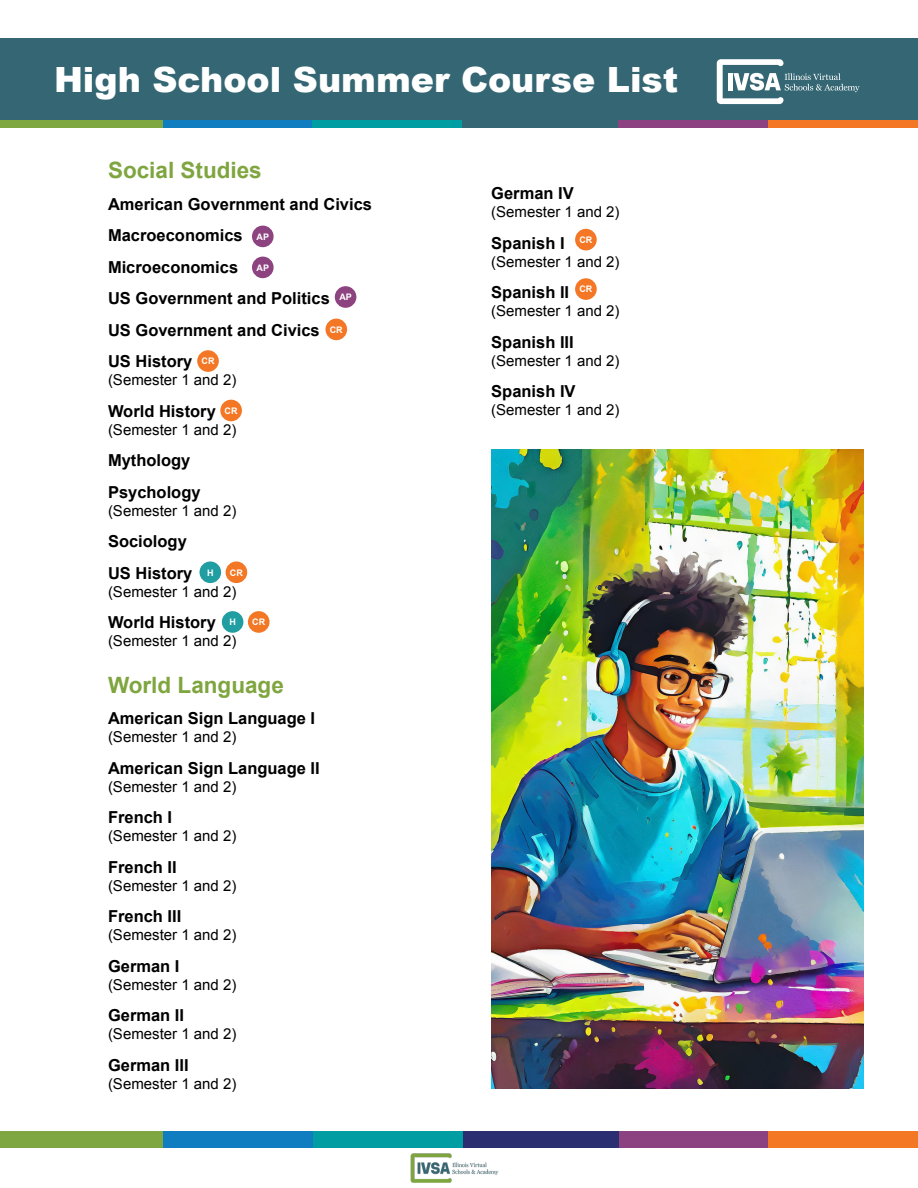
<style>
.page{position:relative;width:918px;height:1188px;background:#fff}
.page>*{position:absolute;margin:0;border:0;box-sizing:border-box;transform-origin:0 0}
.t1{font:900 34.8px "Arial";color:#fff}
.t2{font:700 22.5px "Arial";color:#7fa53f}
.t3{font:700 16.5px "Arial";color:#000}
.t4{font:15px "Arial";color:#000}
.t5{font:700 9px "Arial";color:#fff}
</style>
<div class="page">
<div style="left:0;top:38px;width:918px;height:83px;background:#356673"></div>
<div style="left:0;top:121px;width:163px;height:7px;background:#7ea742"></div>
<div style="left:462px;top:121px;width:157px;height:7px;background:#356673"></div>
<div style="left:163px;top:121px;width:149px;height:7px;background:#107dc1"></div>
<div style="left:312px;top:121px;width:150px;height:7px;background:#009ea2"></div>
<div style="left:619px;top:121px;width:149px;height:7px;background:#8c4280"></div>
<div style="left:768px;top:121px;width:150px;height:7px;background:#f37724"></div>
<div style="left:0;top:1131px;width:163px;height:16px;background:#7ea742"></div>
<div style="left:463px;top:1131px;width:156px;height:16px;background:#2b2e70"></div>
<div style="left:163px;top:1131px;width:150px;height:16px;background:#107dc1"></div>
<div style="left:313px;top:1131px;width:150px;height:16px;background:#009ea2"></div>
<div style="left:619px;top:1131px;width:150px;height:16px;background:#8c4280"></div>
<div style="left:768px;top:1131px;width:150px;height:16px;background:#f37724"></div>
<svg style="left:717px;top:59px;width:143px;height:45px"></svg>
<img style="left:410px;top:1153px;width:89px;height:30px">
<div style="left:576px;top:230px;width:20px;height:20px;background:#f37724;border-radius:50%"></div>
<div style="left:575px;top:229px;width:22px;height:21px;border:2px solid #f37724;border-radius:50%"></div>
<div style="left:576px;top:279px;width:20px;height:20px;background:#f37724;border-radius:50%"></div>
<div style="left:575px;top:278px;width:22px;height:22px;border:2px solid #f37724;border-radius:50%"></div>
<div style="left:198px;top:351px;width:20px;height:20px;background:#f37724;border-radius:50%"></div>
<div style="left:197px;top:350px;width:22px;height:22px;border:2px solid #f37724;border-radius:50%"></div>
<div style="left:326px;top:319px;width:20px;height:20px;background:#f37724;border-radius:50%"></div>
<div style="left:325px;top:319px;width:22px;height:21px;border:2px solid #f37724;border-radius:50%"></div>
<div style="left:221px;top:400px;width:20px;height:21px;background:#f37724;border-radius:50%"></div>
<div style="left:220px;top:400px;width:22px;height:21px;border:2px solid #f37724;border-radius:50%"></div>
<div style="left:253px;top:226px;width:20px;height:20px;background:#8d4380;border-radius:50%"></div>
<div style="left:252px;top:226px;width:22px;height:21px;border:2px solid #8d4380;border-radius:50%"></div>
<div style="left:336px;top:287px;width:20px;height:20px;background:#8d4380;border-radius:50%"></div>
<div style="left:335px;top:286px;width:21px;height:22px;border:2px solid #8d4380;border-radius:50%"></div>
<div style="left:253px;top:257px;width:20px;height:20px;background:#8d4380;border-radius:50%"></div>
<div style="left:252px;top:257px;width:22px;height:21px;border:2px solid #8d4380;border-radius:50%"></div>
<div style="left:249px;top:612px;width:20px;height:20px;background:#f37724;border-radius:50%"></div>
<div style="left:248px;top:611px;width:22px;height:22px;border:2px solid #f37724;border-radius:50%"></div>
<div style="left:223px;top:612px;width:20px;height:20px;background:#219ea1;border-radius:50%"></div>
<div style="left:222px;top:611px;width:21px;height:22px;border:2px solid #219ea1;border-radius:50%"></div>
<div style="left:226px;top:562px;width:20px;height:20px;background:#f37724;border-radius:50%"></div>
<div style="left:226px;top:561px;width:21px;height:22px;border:2px solid #f37724;border-radius:50%"></div>
<div style="left:200px;top:562px;width:20px;height:20px;background:#219ea1;border-radius:50%"></div>
<div style="left:199px;top:561px;width:22px;height:22px;border:2px solid #219ea1;border-radius:50%"></div>
<img style="left:491px;top:449px;width:373px;height:640px">
<h1 class="t1" style="left:54px;top:55px;width:626px">High School Summer Course List</h1>
<p class="t2" style="left:108px;top:156px;width:155px">Social Studies</p>
<p class="t3" style="left:108px;top:193px;width:266px">American Government and Civics</p>
<p class="t3" style="left:108px;top:225px;width:136px">Macroeconomics</p>
<p class="t3" style="left:108px;top:256px;width:132px">Microeconomics</p>
<p class="t3" style="left:108px;top:288px;width:223px">US Government and Politics</p>
<p class="t3" style="left:108px;top:319px;width:213px">US Government and Civics</p>
<p class="t3" style="left:108px;top:351px;width:86px">US History</p>
<p class="t4" style="left:108px;top:370px;width:130px">(Semester 1 and 2)</p>
<p class="t3" style="left:108px;top:400px;width:109px">World History</p>
<p class="t4" style="left:108px;top:420px;width:130px">(Semester 1 and 2)</p>
<p class="t3" style="left:108px;top:450px;width:84px">Mythology</p>
<p class="t3" style="left:108px;top:481px;width:94px">Psychology</p>
<p class="t4" style="left:108px;top:501px;width:130px">(Semester 1 and 2)</p>
<p class="t3" style="left:108px;top:531px;width:80px">Sociology</p>
<p class="t3" style="left:108px;top:562px;width:86px">US History</p>
<p class="t4" style="left:108px;top:582px;width:130px">(Semester 1 and 2)</p>
<p class="t3" style="left:108px;top:612px;width:109px">World History</p>
<p class="t4" style="left:108px;top:631px;width:130px">(Semester 1 and 2)</p>
<p class="t5" style="left:257px;top:231px;width:14px">AP</p>
<p class="t5" style="left:257px;top:262px;width:14px">AP</p>
<p class="t5" style="left:339px;top:291px;width:14px">AP</p>
<p class="t5" style="left:330px;top:324px;width:14px">CR</p>
<p class="t5" style="left:202px;top:355px;width:14px">CR</p>
<p class="t5" style="left:225px;top:405px;width:14px">CR</p>
<p class="t5" style="left:207px;top:566px;width:8px">H</p>
<p class="t5" style="left:230px;top:566px;width:14px">CR</p>
<p class="t5" style="left:229px;top:616px;width:8px">H</p>
<p class="t5" style="left:252px;top:616px;width:14px">CR</p>
<p class="t2" style="left:108px;top:670px;width:177px">World Language</p>
<p class="t3" style="left:108px;top:708px;width:209px">American Sign Language I</p>
<p class="t4" style="left:108px;top:727px;width:130px">(Semester 1 and 2)</p>
<p class="t3" style="left:108px;top:757px;width:213px">American Sign Language II</p>
<p class="t4" style="left:108px;top:777px;width:130px">(Semester 1 and 2)</p>
<p class="t3" style="left:108px;top:807px;width:66px">French I</p>
<p class="t4" style="left:108px;top:826px;width:130px">(Semester 1 and 2)</p>
<p class="t3" style="left:108px;top:856px;width:70px">French II</p>
<p class="t4" style="left:108px;top:876px;width:130px">(Semester 1 and 2)</p>
<p class="t3" style="left:108px;top:906px;width:75px">French III</p>
<p class="t4" style="left:108px;top:925px;width:130px">(Semester 1 and 2)</p>
<p class="t3" style="left:108px;top:955px;width:73px">German I</p>
<p class="t4" style="left:108px;top:975px;width:130px">(Semester 1 and 2)</p>
<p class="t3" style="left:108px;top:1005px;width:78px">German II</p>
<p class="t4" style="left:108px;top:1024px;width:130px">(Semester 1 and 2)</p>
<p class="t3" style="left:108px;top:1054px;width:82px">German III</p>
<p class="t4" style="left:108px;top:1074px;width:130px">(Semester 1 and 2)</p>
<p class="t3" style="left:491px;top:183px;width:84px">German IV</p>
<p class="t4" style="left:491px;top:202px;width:130px">(Semester 1 and 2)</p>
<p class="t3" style="left:491px;top:232px;width:75px">Spanish I</p>
<p class="t4" style="left:491px;top:252px;width:130px">(Semester 1 and 2)</p>
<p class="t3" style="left:491px;top:282px;width:79px">Spanish II</p>
<p class="t4" style="left:491px;top:301px;width:130px">(Semester 1 and 2)</p>
<p class="t3" style="left:491px;top:331px;width:84px">Spanish III</p>
<p class="t4" style="left:491px;top:351px;width:130px">(Semester 1 and 2)</p>
<p class="t3" style="left:491px;top:381px;width:86px">Spanish IV</p>
<p class="t4" style="left:491px;top:400px;width:130px">(Semester 1 and 2)</p>
<p class="t5" style="left:579px;top:234px;width:14px">CR</p>
<p class="t5" style="left:579px;top:283px;width:14px">CR</p>
</div>
